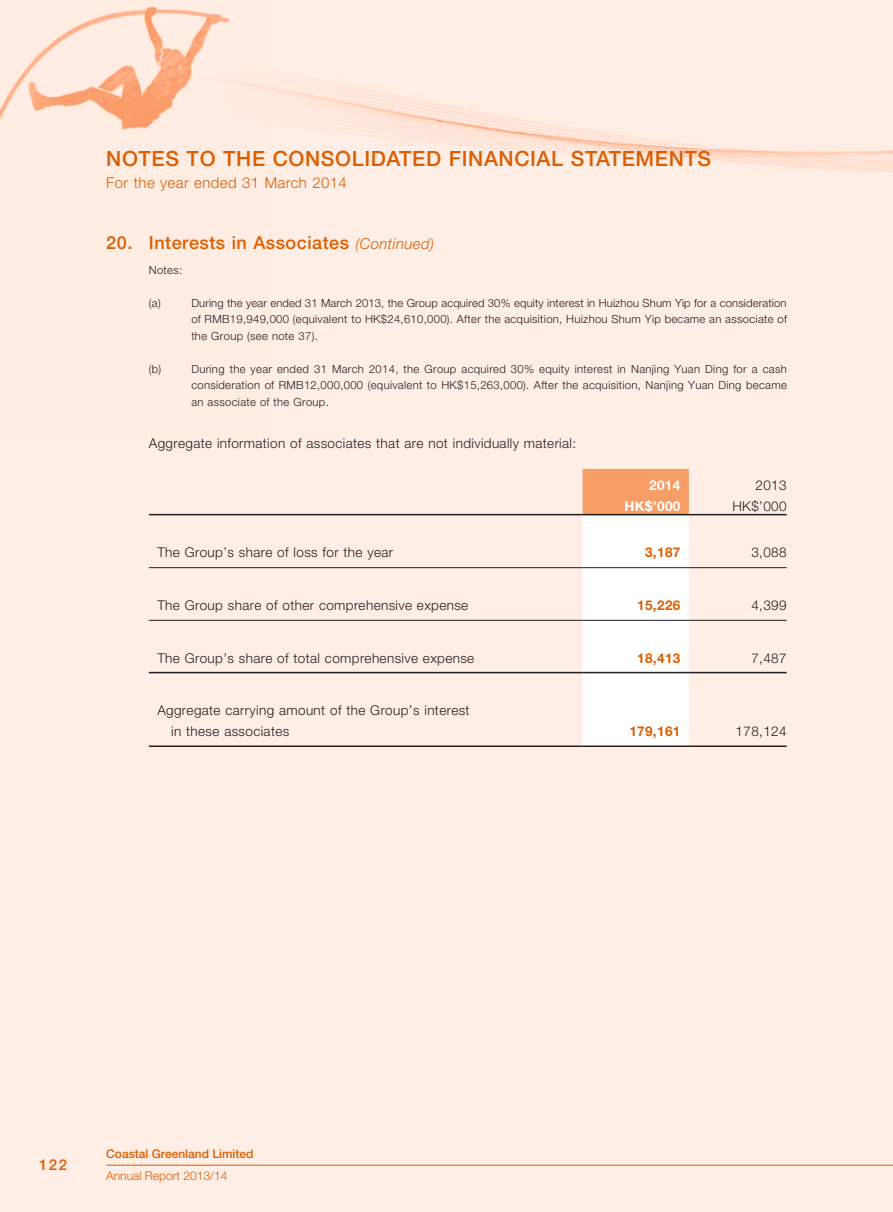
<style>
.page{position:relative;width:893px;height:1212px;background:#ffeee5}
.page>*{position:absolute;margin:0;border:0;box-sizing:border-box;transform-origin:0 0}
.t1{font:500 21px "Helvetica Neue LT Std";letter-spacing:.03em;color:#dc5e00}
.t2{font:500 18px "Helvetica Neue LT Std";letter-spacing:.03em;color:#dc5e00}
.t3{font:300 15px "Helvetica Neue LT Std";letter-spacing:.03em;color:#dc5e00}
.t4{font:500 15px "Helvetica Neue LT Std";color:#dc5e00}
.t5{font:300 13.5px/21px "Helvetica Neue LT Std";letter-spacing:.03em;color:#231f20}
.t6{font:700 13.5px "Helvetica Neue LT Std";letter-spacing:.03em;color:#dc5e00}
.t7{font:700 13.5px "Helvetica Neue LT Std";letter-spacing:.03em;color:#fff}
.t8{font:500 12px "Helvetica Neue LT Std";color:#dc5e00}
.t9{font:300 12px "Helvetica Neue LT Std";color:#dc5e00}
.t10{font:300 11.25px/16.5px "Helvetica Neue LT Std";letter-spacing:.03em;color:#231f20;text-align:justify}
.s1{font-weight:300;font-style:italic;font-size:15px}
</style>
<div class="page">
<img style="left:274px;top:74px;width:619px;height:98px">
<hr style="left:106px;top:1165px;width:787px;height:1px;background:#dc5e00">
<img style="left:0;top:6px;width:274px;height:124px">
<svg style="left:583px;top:469px;width:106px;height:276px;background:#fcede4"></svg>
<hr style="left:149px;top:514px;width:434px;height:1px;background:#231f20">
<hr style="left:583px;top:514px;width:106px;height:1px;background:#231f20">
<hr style="left:689px;top:514px;width:98px;height:1px;background:#231f20">
<hr style="left:149px;top:567px;width:434px;height:1px;background:#231f20">
<hr style="left:583px;top:567px;width:106px;height:1px;background:#231f20">
<hr style="left:689px;top:567px;width:98px;height:1px;background:#231f20">
<hr style="left:149px;top:620px;width:434px;height:1px;background:#231f20">
<hr style="left:583px;top:620px;width:106px;height:1px;background:#231f20">
<hr style="left:689px;top:620px;width:98px;height:1px;background:#231f20">
<hr style="left:149px;top:672px;width:434px;height:1px;background:#231f20">
<hr style="left:583px;top:672px;width:106px;height:1px;background:#231f20">
<hr style="left:689px;top:672px;width:98px;height:1px;background:#231f20">
<hr style="left:149px;top:745px;width:434px;height:2px;background:#231f20">
<hr style="left:583px;top:745px;width:106px;height:2px;background:#231f20">
<hr style="left:689px;top:745px;width:98px;height:2px;background:#231f20">
<h1 class="t1" style="left:106px;top:146px;width:16px">NOTE</h1>
<h1 class="t1" style="left:165px;top:146px;width:235px">S TO THE CONSOLIDATE</h1>
<h1 class="t1" style="left:426px;top:146px;width:58px">D FINAN</h1>
<h1 class="t1" style="left:514px;top:146px;width:86px">CIAL STATEMENT</h1>
<h1 class="t1" style="left:697px;top:146px;width:15px">S</h1>
<h3 class="t3" style="left:106px;top:174px;width:242px">For the year ended 31 March 2014</h3>
<h2 class="t2" style="left:106px;top:232px;width:329px">20. Interests in Associates <span class="s1">(Continued)</span></h2>
<p class="t10" style="left:149px;top:261px;width:35px">Notes:</p>
<p class="t10" style="left:149px;top:294px;width:13px">(a)</p>
<p class="t10" style="left:191px;top:294px;width:597px">During the year ended 31 March 2013, the Group acquired 30% equity interest in Huizhou Shum Yip for a consideration of RMB19,949,000 (equivalent to HK$24,610,000). After the acquisition, Huizhou Shum Yip became an associate of the Group (see note 37).</p>
<p class="t10" style="left:149px;top:360px;width:14px">(b)</p>
<p class="t10" style="left:191px;top:360px;width:597px">During the year ended 31 March 2014, the Group acquired 30% equity interest in Nanjing Yuan Ding for a cash consideration of RMB12,000,000 (equivalent to HK$15,263,000). After the acquisition, Nanjing Yuan Ding became an associate of the Group.</p>
<p class="t5" style="left:149px;top:432px;width:429px">Aggregate information of associates that are not individually material:</p>
<p class="t7" style="left:649px;top:477px;width:33px">2014</p>
<p class="t5" style="left:755px;top:474px;width:33px">2013</p>
<p class="t7" style="left:625px;top:498px;width:57px">HK$’000</p>
<p class="t5" style="left:732px;top:495px;width:56px">HK$’000</p>
<p class="t5" style="left:157px;top:542px;width:237px">The Group’s share of loss for the year</p>
<p class="t6" style="left:645px;top:544px;width:37px">3,187</p>
<p class="t5" style="left:751px;top:542px;width:37px">3,088</p>
<p class="t5" style="left:157px;top:594px;width:312px">The Group share of other comprehensive expense</p>
<p class="t6" style="left:637px;top:597px;width:45px">15,226</p>
<p class="t5" style="left:751px;top:594px;width:37px">4,399</p>
<p class="t5" style="left:157px;top:647px;width:318px">The Group’s share of total comprehensive expense</p>
<p class="t6" style="left:637px;top:649px;width:45px">18,413</p>
<p class="t5" style="left:751px;top:647px;width:37px">7,487</p>
<p class="t5" style="left:171px;top:700px;width:300px;text-indent:-14px">Aggregate carrying amount of the Group’s interest in these associates</p>
<p class="t6" style="left:629px;top:723px;width:53px">179,161</p>
<p class="t5" style="left:736px;top:721px;width:53px">178,124</p>
<h3 class="t4" style="left:39px;top:1156px;width:29px">122</h3>
<p class="t8" style="left:106px;top:1146px;width:149px">Coastal Greenland Limited</p>
<p class="t9" style="left:106px;top:1168px;width:123px">Annual Report 2013/14</p>
</div>
